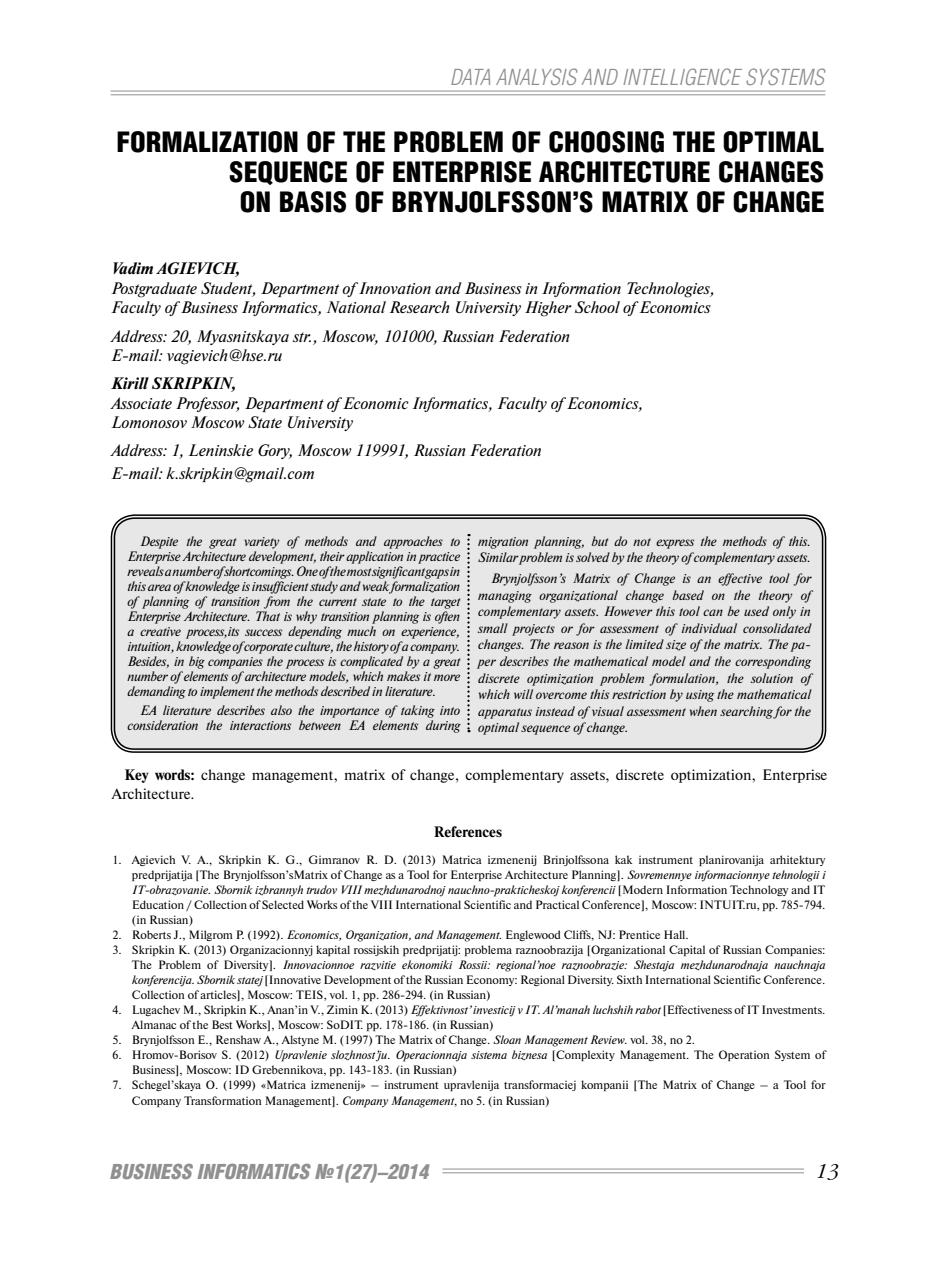
<style>
.page{position:relative;width:936px;height:1276px;background:#fff}
.page>*{position:absolute;margin:0;border:0;box-sizing:border-box;transform-origin:0 0}
.t1{font:900 28.5px/30px "Helios Cond";color:#000;text-align:right}
.t2{font:italic 300 22.5px "Helios Cond";letter-spacing:.01em;color:#909090}
.t3{font:italic 900 21px "Helios Cond";letter-spacing:-.01em;color:#909090}
.t4{font:italic 300 19.5px "Garamond C";color:#000}
.t5{font:italic 16.5px/19.5px "Newton C";color:#000}
.t6{font:italic 700 16.5px "Newton C";color:#000}
.t7{font:15px/19.5px "Newton C";color:#000}
.t8{font:700 15px "Newton C";color:#000}
.t9{font:italic 13.5px/15px "Newton C";letter-spacing:-.01em;color:#000;text-align:justify}
.t10{font:12px/15px "Newton C";color:#000}
.s1{font-weight:700}
.s2{font-style:italic}
</style>
<div class="page">
<hr style="left:111px;top:91px;width:714px;height:1px;background:#909090">
<hr style="left:111px;top:94px;width:714px;height:1px;background:#909090">
<hr style="left:442px;top:1168px;width:362px;height:1px;background:#909090">
<hr style="left:442px;top:1172px;width:362px;height:1px;background:#909090">
<div style="left:113px;top:516px;width:711px;height:234px;background:#e7e7e7;border-radius:21px"></div>
<div style="left:111px;top:514px;width:715px;height:239px;border:1px solid #000;border-radius:23px"></div>
<div style="left:114px;top:517px;width:709px;height:233px;border:1px solid #000;border-radius:20px"></div>
<svg style="left:467px;top:534px;width:2px;height:198px"></svg>
<h2 class="t2" style="left:451px;top:69px;width:376px">DATA ANALYSIS AND INTELLIGENCE SYSTEMS</h2>
<h1 class="t1" style="left:116px;top:130px;width:709px">FORMALIZATION OF THE PROBLEM OF CHOOSING THE OPTIMAL<br>SEQUENCE OF ENTERPRISE ARCHITECTURE CHANGES<br>ON BASIS OF BRYNJOLFSSON’S MATRIX OF CHANGE</h1>
<h3 class="t6" style="left:111px;top:263px;width:131px">Vadim AGIEVICH,</h3>
<h3 class="t5" style="left:111px;top:280px;width:605px">Postgraduate Student, Department of Innovation and Business in Information Technologies,<br>Faculty of Business Informatics, National Research University Higher School of Economics</h3>
<h3 class="t5" style="left:111px;top:327px;width:460px">Address: 20, Myasnitskaya str., Moscow, 101000, Russian Federation<br>E-mail: vagievich@hse.ru</h3>
<h3 class="t6" style="left:111px;top:377px;width:127px">Kirill SKRIPKIN,</h3>
<h3 class="t5" style="left:111px;top:394px;width:533px">Associate Professor, Department of Economic Informatics, Faculty of Economics,<br>Lomonosov Moscow State University</h3>
<h3 class="t5" style="left:111px;top:440px;width:432px;line-height:22.5px">Address: 1, Leninskie Gory, Moscow 119991, Russian Federation<br>E-mail: k.skripkin@gmail.com</h3>
<p class="t9" style="left:127px;top:535px;width:334px;text-indent:13px">Despite the great variety of methods and approaches to Enterprise Architecture development, their application in practice reveals a number of shortcomings. One of the most significant gaps in this area of knowledge is insufficient study and weak formalization of planning of transition from the current state to the target Enterprise Architecture. That is why transition planning is often a creative process,its success depending much on experience, intuition, knowledge of corporate culture, the history of a company.<br>Besides, in big companies the process is complicated by a great number of elements of architecture models, which makes it more demanding to implement the methods described in literature.</p>
<p class="t9" style="left:127px;top:704px;width:334px;text-align:right">EA literature describes also the importance of taking into consideration the interactions between EA elements during</p>
<p class="t9" style="left:478px;top:534px;width:334px;line-height:16.5px">migration planning, but do not express the methods of this.<br>Similar problem is solved by the theory of complementary assets.</p>
<p class="t9" style="left:478px;top:571px;width:334px;line-height:16.5px;text-indent:13px">Brynjolfsson’s Matrix of Change is an effective tool for managing organizational change based on the theory of complementary assets. However this tool can be used only in small projects or for assessment of individual consolidated changes. The reason is the limited size of the matrix. The pa&shy;per describes the mathematical model and the corresponding discrete optimization problem formulation, the solution of which will overcome this restriction by using the mathematical apparatus instead of visual assessment when searching for the optimal sequence of change.</p>
<p class="t7" style="left:112px;top:766px;width:717px;text-indent:13px"><span class="s1">Key words:</span> change management, matrix of change, complementary assets, discrete optimization, Enterprise<br>Architecture.</p>
<p class="t8" style="left:434px;top:826px;width:69px">References</p>
<p class="t10" style="left:132px;top:854px;width:695px;text-align:justify;text-indent:-20px">1. Agievich V. A., Skripkin K. G., Gimranov R. D. (2013) Matrica izmenenij Brinjolfssona kak instrument planirovanija arhitektury predprijatija [The Brynjolfsson’sMatrix of Change as a Tool for Enterprise Architecture Planning]. <span class="s2">Sovremennye informacionnye tehnologii i IT-obrazovanie. Sbornik izbrannyh trudov VIII mezhdunarodnoj nauchno-prakticheskoj konferencii</span> [Modern Information Technology and IT Education / Collection of Selected Works of the VIII International Scientific and Practical Conference], Moscow: INTUIT.ru, pp. 785-794. (in Russian)</p>
<p class="t10" style="left:112px;top:929px;width:578px">2. Roberts J., Milgrom P. (1992). <span class="s2">Economics, Organization, and Management.</span> Englewood Cliffs, NJ: Prentice Hall.</p>
<p class="t10" style="left:132px;top:944px;width:695px;text-align:justify;text-indent:-20px">3. Skripkin K. (2013) Organizacionnyj kapital rossijskih predprijatij: problema raznoobrazija [Organizational Capital of Russian Companies:<br>The Problem of Diversity]. <span class="s2">Innovacionnoe razvitie ekonomiki Rossii: regional’noe raznoobrazie: Shestaja mezhdunarodnaja nauchnaja konferencija. Sbornik statej</span> [Innovative Development of the Russian Economy: Regional Diversity. Sixth International Scientific Conference.<br>Collection of articles], Moscow: TEIS, vol. 1, pp. 286-294. (in Russian)</p>
<p class="t10" style="left:132px;top:1004px;width:695px;text-indent:-20px">4. Lugachev M., Skripkin K., Anan’in V., Zimin K. (2013) <span class="s2">Effektivnost’ investicij v IT. Al’manah luchshih rabot</span> [Effectiveness of IT Investments.<br>Almanac of the Best Works], Moscow: SoDIT. pp. 178-186. (in Russian)</p>
<p class="t10" style="left:112px;top:1034px;width:584px">5. Brynjolfsson E., Renshaw A., Alstyne M. (1997) The Matrix of Change. <span class="s2">Sloan Management Review</span>. vol. 38, no 2.</p>
<p class="t10" style="left:132px;top:1049px;width:695px;text-indent:-20px">6. Hromov-Borisov S. (2012) <span class="s2">Upravlenie slozhnost’ju. Operacionnaja sistema biznesa</span> [Complexity Management. The Operation System of<br>Business], Moscow: ID Grebennikova, pp. 143-183. (in Russian)</p>
<p class="t10" style="left:132px;top:1079px;width:695px;text-indent:-20px">7. Schegel’skaya O. (1999) «Matrica izmenenij» – instrument upravlenija transformaciej kompanii [The Matrix of Change – a Tool for<br>Company Transformation Management]. <span class="s2">Company Management</span>, no 5. (in Russian)</p>
<h3 class="t3" style="left:111px;top:1164px;width:321px">BUSINESS INFORMATICS №1(27)–2014</h3>
<h3 class="t4" style="left:815px;top:1163px;width:25px">13</h3>
</div>
